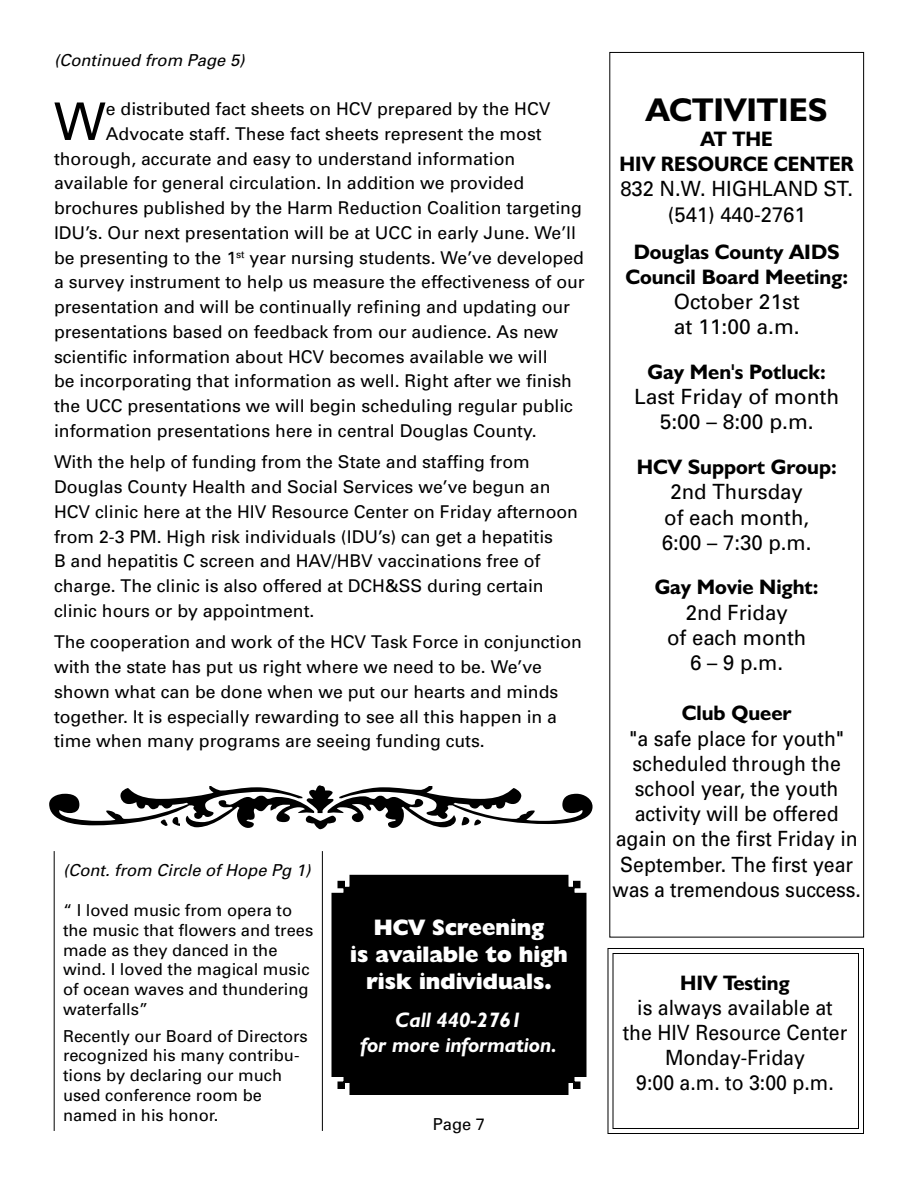
<style>
.page{position:relative;width:918px;height:1188px;background:#fff}
.page>*{position:absolute;margin:0;border:0;box-sizing:border-box;transform-origin:0 0}
.t1{font:51.9px "Univers";color:#000}
.t2{font:700 33px "Humanist 521 BT";color:#000}
.t3{font:800 22.5px/27px "Humanist 521 BT";color:#fff;text-align:center}
.t4{font:21px/25.2px "Univers";color:#000;text-align:center;scale:.93 1}
.t5{font:21px/25.2px "Univers";color:#000;text-align:center}
.t6{font:700 21px/25.2px "Humanist 521 BT";color:#000;text-align:center}
.t7{font:21px/25.2px "Univers";color:#000;text-align:center;scale:.96 1}
.t8{font:italic 700 21px/25.2px "Humanist 521 BT";color:#fff;text-align:center}
.t9{font:700 21px/25.2px "Humanist 521 BT";color:#000;text-align:center;scale:.96 1}
.t10{font:17.7px/24.8px "Univers";color:#000}
.t11{font:16.5px/19.8px "Univers";color:#000}
.t12{font:italic 16.5px "Univers";color:#000}
</style>
<div class="page">
<svg style="left:607px;top:948px;width:257px;height:186px"></svg>
<div style="left:613px;top:953px;width:246px;height:176px;border:1px solid #000"></div>
<div style="left:609px;top:52px;width:255px;height:886px;border:1px solid #000"></div>
<div style="left:331px;top:874px;width:256px;height:221px;background:#000"></div>
<hr style="left:54px;top:851px;width:1px;height:280px;background:#000">
<hr style="left:322px;top:851px;width:1px;height:280px;background:#000">
<p class="t12" style="left:54px;top:51px;width:192px">(Continued from Page 5)</p>
<h1 class="t1" style="left:54px;top:91px;width:53px">W</h1>
<p class="t10" style="left:106px;top:97px;width:446px">e distributed fact sheets on HCV prepared by the HCV</p>
<p class="t10" style="left:106px;top:122px;width:437px">Advocate staff. These fact sheets represent the most</p>
<p class="t10" style="left:54px;top:146px;width:463px">thorough, accurate and easy to understand information</p>
<p class="t10" style="left:54px;top:171px;width:472px">available for general circulation. In addition we provided</p>
<p class="t10" style="left:54px;top:196px;width:529px">brochures published by the Harm Reduction Coalition targeting</p>
<p class="t10" style="left:54px;top:221px;width:524px">IDU’s. Our next presentation will be at UCC in early June. We’ll</p>
<p class="t10" style="left:54px;top:245px;width:531px">be presenting to the 1<sup>st</sup> year nursing students. We’ve developed</p>
<p class="t10" style="left:54px;top:270px;width:532px">a survey instrument to help us measure the effectiveness of our</p>
<p class="t10" style="left:54px;top:295px;width:518px">presentation and will be continually refining and updating our</p>
<p class="t10" style="left:54px;top:320px;width:506px">presentations based on feedback from our audience. As new</p>
<p class="t10" style="left:54px;top:344px;width:495px">scientific information about HCV becomes available we will</p>
<p class="t10" style="left:54px;top:369px;width:520px">be incorporating that information as well. Right after we finish</p>
<p class="t10" style="left:54px;top:394px;width:521px">the UCC presentations we will begin scheduling regular public</p>
<p class="t10" style="left:54px;top:419px;width:484px">information presentations here in central Douglas County.</p>
<p class="t10" style="left:54px;top:450px;width:525px">With the help of funding from the State and staffing from Douglas County Health and Social Services we’ve begun an HCV clinic here at the HIV Resource Center on Friday afternoon from 2-3 PM. High risk individuals (IDU’s) can get a hepatitis<br>B and hepatitis C screen and HAV/HBV vaccinations free of charge. The clinic is also offered at DCH&amp;SS during certain clinic hours or by appointment.</p>
<p class="t10" style="left:54px;top:630px;width:529px">The cooperation and work of the HCV Task Force in conjunction with the state has put us right where we need to be. We’ve shown what can be done when we put our hearts and minds together. It is especially rewarding to see all this happen in a time when many programs are seeing funding cuts.</p>
<p class="t12" style="left:63px;top:861px;width:249px">(Cont. from Circle of Hope Pg 1)</p>
<p class="t11" style="left:63px;top:900px;width:252px">“ I loved music from opera to the music that flowers and trees made as they danced in the wind. I loved the magical music of ocean waves and thundering waterfalls”</p>
<p class="t11" style="left:63px;top:1026px;width:246px">Recently our Board of Directors recognized his many contribu&shy;tions by declaring our much used conference room be named in his honor.</p>
<p class="t3" style="left:350px;top:913px;width:219px">HCV Screening<br>is available to high risk individuals.</p>
<p class="t8" style="left:361px;top:1007px;width:198px">Call 440-2761<br>for more information.</p>
<p class="t11" style="left:433px;top:1114px;width:54px">Page 7</p>
<h2 class="t2" style="left:646px;top:89px;width:183px">ACTIVITIES</h2>
<p class="t9" style="left:620px;top:126px;width:245px">AT THE<br>HIV RESOURCE CENTER</p>
<p class="t7" style="left:620px;top:177px;width:244px">832 N.W. HIGHLAND ST. (541) 440-2761</p>
<p class="t6" style="left:625px;top:239px;width:224px">Douglas County AIDS<br>Council Board Meeting:</p>
<p class="t5" style="left:674px;top:289px;width:128px;text-align:left">October 21st at 11:00 a.m.</p>
<p class="t6" style="left:648px;top:359px;width:180px">Gay Men's Potluck:</p>
<p class="t5" style="left:634px;top:384px;width:207px">Last Friday of month<br>5:00 – 8:00 p.m.</p>
<p class="t6" style="left:637px;top:454px;width:202px">HCV Support Group:</p>
<p class="t5" style="left:662px;top:480px;width:151px">2nd Thursday of each month,<br>6:00 – 7:30 p.m.</p>
<p class="t6" style="left:655px;top:574px;width:165px">Gay Movie Night:</p>
<p class="t5" style="left:667px;top:600px;width:141px">2nd Friday<br>of each month<br>6 – 9 p.m.</p>
<p class="t6" style="left:682px;top:700px;width:111px">Club Queer</p>
<p class="t4" style="left:613px;top:726px;width:268px">"a safe place for youth" scheduled through the school year, the youth activity will be offered again on the first Friday in<br>September. The first year was a tremendous success.</p>
<p class="t6" style="left:680px;top:969px;width:111px">HIV Testing</p>
<p class="t4" style="left:623px;top:995px;width:243px">is always available at the HIV Resource Center<br>Monday-Friday<br>9:00 a.m. to 3:00 p.m.</p>
</div>
